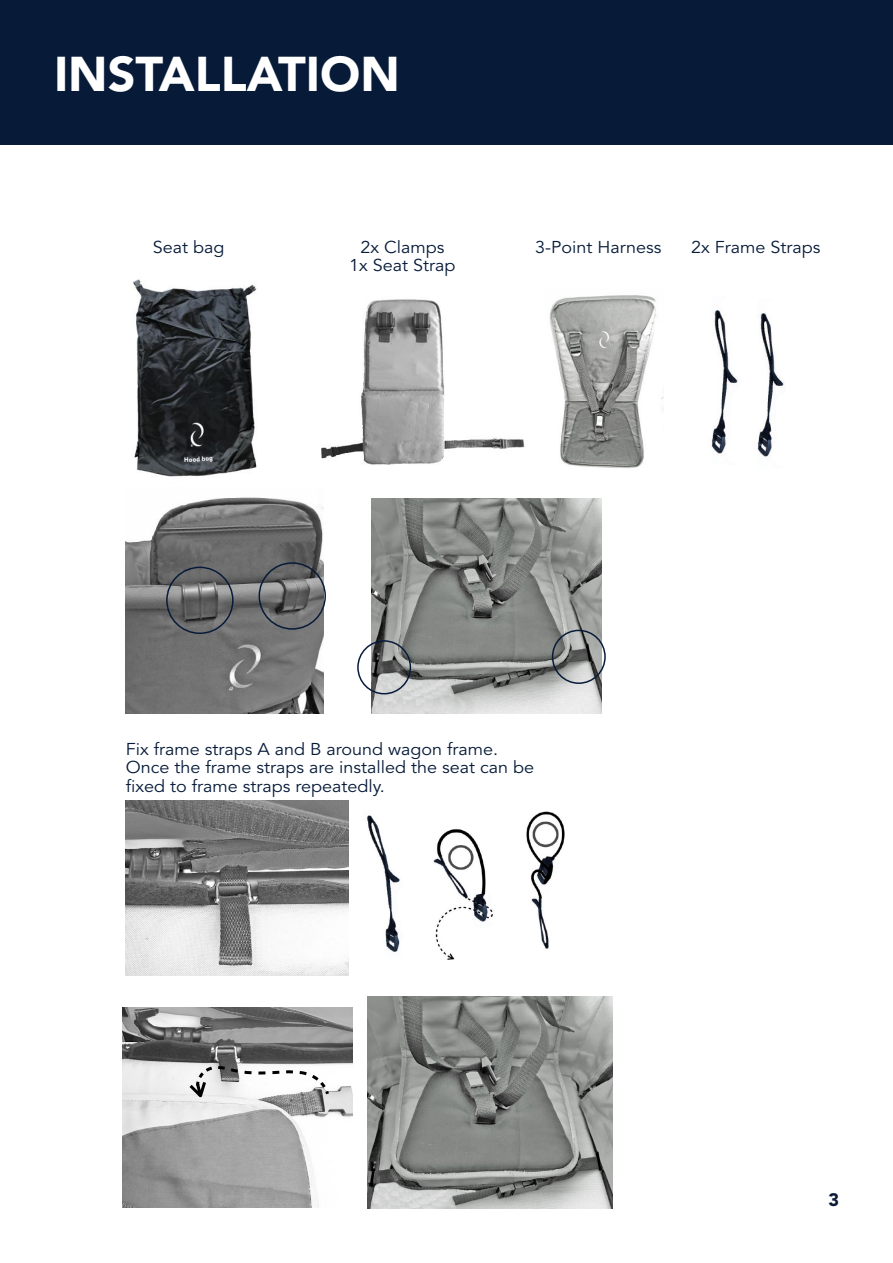
<style>
.page{position:relative;width:893px;height:1263px;background:#fff}
.page>*{position:absolute;margin:0;border:0;box-sizing:border-box;transform-origin:0 0}
.t1{font:900 48.45px "Avenir LT Std";color:#fff}
.t2{font:900 18px "Avenir LT Std";color:#0c1c38}
.t3{font:17.1px/18.5px "Avenir LT Std";color:#071b39;scale:1.06 1}
</style>
<div class="page">
<div style="left:0;top:0;width:893px;height:145px;background:#071b39"></div>
<img style="left:133px;top:279px;width:124px;height:198px">
<img style="left:321px;top:299px;width:204px;height:166px">
<img style="left:549px;top:295px;width:114px;height:174px">
<img style="left:711px;top:310px;width:27px;height:145px">
<img style="left:757px;top:313px;width:27px;height:145px">
<img style="left:126px;top:497px;width:198px;height:216px">
<img style="left:372px;top:498px;width:229px;height:215px">
<div style="left:166px;top:567px;width:68px;height:67px;border:2px solid #071b39;border-radius:50%"></div>
<div style="left:259px;top:562px;width:67px;height:68px;border:2px solid #071b39;border-radius:50%"></div>
<div style="left:357px;top:640px;width:54px;height:54px;border:2px solid #071b39;border-radius:50%"></div>
<div style="left:552px;top:630px;width:54px;height:54px;border:2px solid #071b39;border-radius:50%"></div>
<img style="left:126px;top:801px;width:222px;height:175px">
<img style="left:366px;top:811px;width:199px;height:149px">
<img style="left:122px;top:1007px;width:230px;height:201px">
<img style="left:367px;top:997px;width:245px;height:212px">
<svg style="left:188px;top:1064px;width:142px;height:36px"></svg>
<p class="t1" style="left:54px;top:44px;width:347px">INSTALLATION</p>
<p class="t3" style="left:153px;top:238px;width:69px">Seat bag</p>
<p class="t3" style="left:535px;top:238px;width:121px">3-Point Harness</p>
<p class="t3" style="left:360px;top:238px;width:81px">2x Clamps</p>
<p class="t3" style="left:691px;top:238px;width:124px">2x Frame Straps</p>
<p class="t3" style="left:349px;top:257px;width:102px">1x Seat Strap</p>
<p class="t3" style="left:126px;top:740px;width:387px">Fix frame straps A and B around wagon frame.<br>Once the frame straps are installed the seat can be fixed to frame straps repeatedly.</p>
<p class="t2" style="left:828px;top:1189px;width:12px">3</p>
</div>
